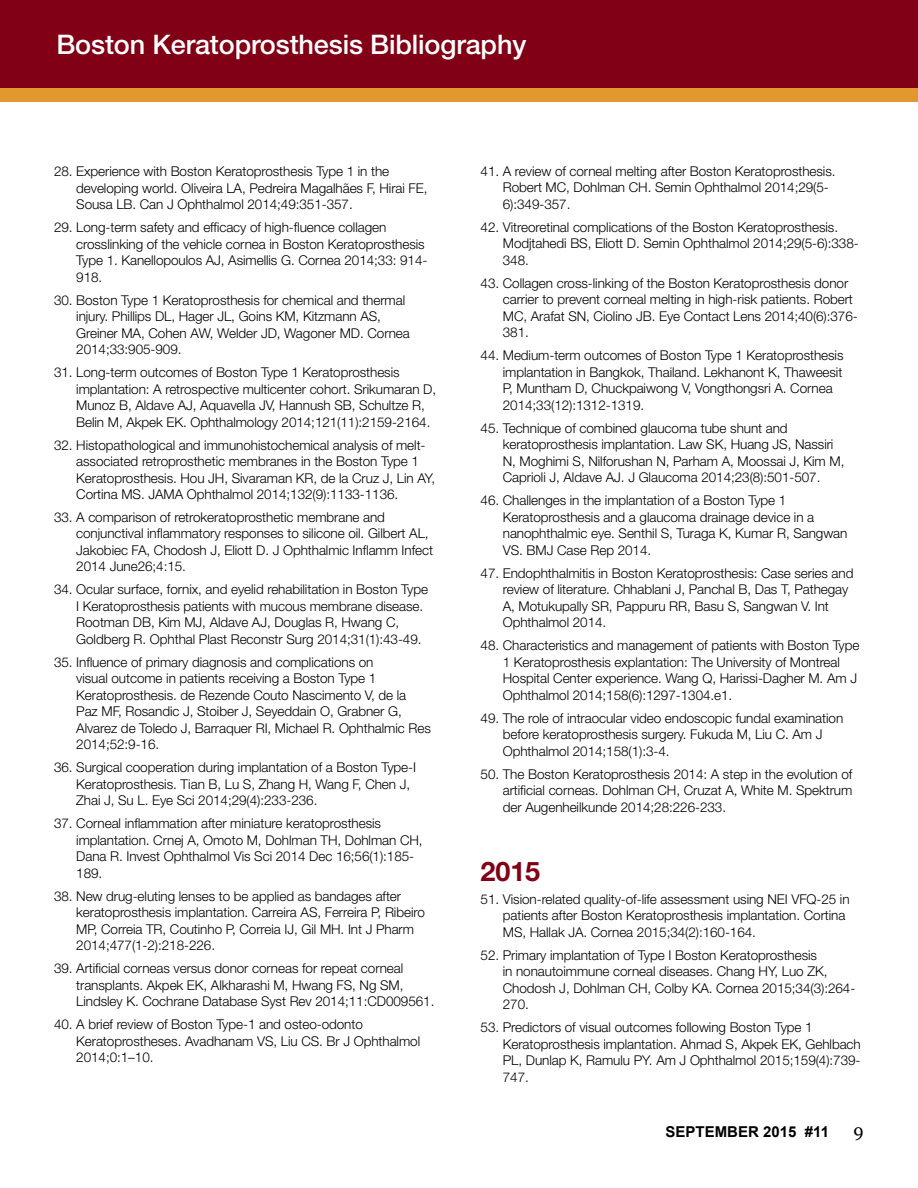
<style>
.page{position:relative;width:918px;height:1188px;background:#fff}
.page>*{position:absolute;margin:0;border:0;box-sizing:border-box;transform-origin:0 0}
.t1{font:500 27px "Helvetica Neue LT Std";letter-spacing:-.005em;color:#fff}
.t2{font:700 27px "Helvetica Neue LT Std";color:#820015}
.t3{font:18px "Georgia";color:#000}
.t4{font:700 15px "Arial";color:#000}
.t5{font:300 13.5px/16.5px "Helvetica Neue LT Std";letter-spacing:-.005em;color:#000}
</style>
<div class="page">
<div style="left:0;top:0;width:918px;height:88px;background:#820015"></div>
<div style="left:0;top:88px;width:918px;height:14px;background:#e2972f"></div>
<h1 class="t1" style="left:56px;top:28px;width:471px">Boston Keratoprosthesis Bibliography</h1>
<p class="t5" style="left:76px;top:163px;width:353px;text-indent:-22px">28. Experience with Boston Keratoprosthesis Type 1 in the developing world. Oliveira LA, Pedreira Magalhães F, Hirai FE,<br>Sousa LB. Can J Ophthalmol 2014;49:351-357.</p>
<p class="t5" style="left:76px;top:219px;width:353px;text-indent:-22px">29. Long-term safety and efficacy of high-fluence collagen crosslinking of the vehicle cornea in Boston Keratoprosthesis Type 1. Kanellopoulos AJ, Asimellis G. Cornea 2014;33: 914- 918.</p>
<p class="t5" style="left:76px;top:291px;width:335px;text-indent:-22px">30. Boston Type 1 Keratoprosthesis for chemical and thermal injury. Phillips DL, Hager JL, Goins KM, Kitzmann AS, Greiner MA, Cohen AW, Welder JD, Wagoner MD. Cornea 2014;33:905-909.</p>
<p class="t5" style="left:76px;top:364px;width:361px;text-indent:-22px">31. Long-term outcomes of Boston Type 1 Keratoprosthesis implantation: A retrospective multicenter cohort. Srikumaran D, Munoz B, Aldave AJ, Aquavella JV, Hannush SB, Schultze R, Belin M, Akpek EK. Ophthalmology 2014;121(11):2159-2164.</p>
<p class="t5" style="left:76px;top:436px;width:360px;text-indent:-22px">32. Histopathological and immunohistochemical analysis of melt&shy;associated retroprosthetic membranes in the Boston Type 1<br>Keratoprosthesis. Hou JH, Sivaraman KR, de la Cruz J, Lin AY, Cortina MS. JAMA Ophthalmol 2014;132(9):1133-1136.</p>
<p class="t5" style="left:76px;top:509px;width:358px;text-indent:-22px">33. A comparison of retrokeratoprosthetic membrane and conjunctival inflammatory responses to silicone oil. Gilbert AL, Jakobiec FA, Chodosh J, Eliott D. J Ophthalmic Inflamm Infect 2014 June26;4:15.</p>
<p class="t5" style="left:76px;top:581px;width:353px;text-indent:-22px">34. Ocular surface, fornix, and eyelid rehabilitation in Boston Type I Keratoprosthesis patients with mucous membrane disease.<br>Rootman DB, Kim MJ, Aldave AJ, Douglas R, Hwang C, Goldberg R. Ophthal Plast Reconstr Surg 2014;31(1):43-49.</p>
<p class="t5" style="left:76px;top:654px;width:356px;text-indent:-22px">35. Influence of primary diagnosis and complications on<br>visual outcome in patients receiving a Boston Type 1<br>Keratoprosthesis. de Rezende Couto Nascimento V, de la Paz MF, Rosandic J, Stoiber J, Seyeddain O, Grabner G, Alvarez de Toledo J, Barraquer RI, Michael R. Ophthalmic Res 2014;52:9-16.</p>
<p class="t5" style="left:76px;top:759px;width:341px;text-indent:-22px">36. Surgical cooperation during implantation of a Boston Type-I<br>Keratoprosthesis. Tian B, Lu S, Zhang H, Wang F, Chen J,<br>Zhai J, Su L. Eye Sci 2014;29(4):233-236.</p>
<p class="t5" style="left:76px;top:815px;width:348px;text-indent:-22px">37. Corneal inflammation after miniature keratoprosthesis implantation. Crnej A, Omoto M, Dohlman TH, Dohlman CH, Dana R. Invest Ophthalmol Vis Sci 2014 Dec 16;56(1):185- 189.</p>
<p class="t5" style="left:76px;top:887px;width:350px;text-indent:-22px">38. New drug-eluting lenses to be applied as bandages after keratoprosthesis implantation. Carreira AS, Ferreira P, Ribeiro MP, Correia TR, Coutinho P, Correia IJ, Gil MH. Int J Pharm 2014;477(1-2):218-226.</p>
<p class="t5" style="left:76px;top:960px;width:360px;text-indent:-22px">39. Artificial corneas versus donor corneas for repeat corneal transplants. Akpek EK, Alkharashi M, Hwang FS, Ng SM,<br>Lindsley K. Cochrane Database Syst Rev 2014;11:CD009561.</p>
<p class="t5" style="left:76px;top:1016px;width:345px;text-indent:-22px">40. A brief review of Boston Type-1 and osteo-odonto<br>Keratoprostheses. Avadhanam VS, Liu CS. Br J Ophthalmol<br>2014;0:1–10.</p>
<p class="t5" style="left:503px;top:163px;width:334px;text-indent:-22px">41. A review of corneal melting after Boston Keratoprosthesis.<br>Robert MC, Dohlman CH. Semin Ophthalmol 2014;29(5-<br>6):349-357.</p>
<p class="t5" style="left:503px;top:219px;width:357px;text-indent:-22px">42. Vitreoretinal complications of the Boston Keratoprosthesis.<br>Modjtahedi BS, Eliott D. Semin Ophthalmol 2014;29(5-6):338-<br>348.</p>
<p class="t5" style="left:503px;top:275px;width:356px;text-indent:-22px">43. Collagen cross-linking of the Boston Keratoprosthesis donor carrier to prevent corneal melting in high-risk patients. Robert MC, Arafat SN, Ciolino JB. Eye Contact Lens 2014;40(6):376- 381.</p>
<p class="t5" style="left:503px;top:347px;width:342px;text-indent:-22px">44. Medium-term outcomes of Boston Type 1 Keratoprosthesis implantation in Bangkok, Thailand. Lekhanont K, Thaweesit P, Muntham D, Chuckpaiwong V, Vongthongsri A. Cornea 2014;33(12):1312-1319.</p>
<p class="t5" style="left:503px;top:420px;width:343px;text-indent:-22px">45. Technique of combined glaucoma tube shunt and keratoprosthesis implantation. Law SK, Huang JS, Nassiri N, Moghimi S, Nilforushan N, Parham A, Moossai J, Kim M, Caprioli J, Aldave AJ. J Glaucoma 2014;23(8):501-507.</p>
<p class="t5" style="left:503px;top:492px;width:346px;text-indent:-22px">46. Challenges in the implantation of a Boston Type 1<br>Keratoprosthesis and a glaucoma drainage device in a nanophthalmic eye. Senthil S, Turaga K, Kumar R, Sangwan VS. BMJ Case Rep 2014.</p>
<p class="t5" style="left:503px;top:564px;width:352px;text-indent:-22px">47. Endophthalmitis in Boston Keratoprosthesis: Case series and review of literature. Chhablani J, Panchal B, Das T, Pathegay A, Motukupally SR, Pappuru RR, Basu S, Sangwan V. Int Ophthalmol 2014.</p>
<p class="t5" style="left:503px;top:637px;width:358px;text-indent:-22px">48. Characteristics and management of patients with Boston Type 1 Keratoprosthesis explantation: The University of Montreal Hospital Center experience. Wang Q, Harissi-Dagher M. Am J Ophthalmol 2014;158(6):1297-1304.e1.</p>
<p class="t5" style="left:503px;top:709px;width:342px;text-indent:-22px">49. The role of intraocular video endoscopic fundal examination before keratoprosthesis surgery. Fukuda M, Liu C. Am J<br>Ophthalmol 2014;158(1):3-4.</p>
<p class="t5" style="left:503px;top:765px;width:351px;text-align:justify;text-indent:-22px">50. The Boston Keratoprosthesis 2014: A step in the evolution of artificial corneas. Dohlman CH, Cruzat A, White M. Spektrum der Augenheilkunde 2014;28:226-233.</p>
<h1 class="t2" style="left:481px;top:855px;width:61px">2015</h1>
<p class="t5" style="left:503px;top:891px;width:348px;text-indent:-22px">51. Vision-related quality-of-life assessment using NEI VFQ-25 in patients after Boston Keratoprosthesis implantation. Cortina<br>MS, Hallak JA. Cornea 2015;34(2):160-164.</p>
<p class="t5" style="left:503px;top:947px;width:354px;text-indent:-22px">52. Primary implantation of Type I Boston Keratoprosthesis<br>in nonautoimmune corneal diseases. Chang HY, Luo ZK, Chodosh J, Dohlman CH, Colby KA. Cornea 2015;34(3):264- 270.</p>
<p class="t5" style="left:503px;top:1019px;width:359px;text-indent:-22px">53. Predictors of visual outcomes following Boston Type 1<br>Keratoprosthesis implantation. Ahmad S, Akpek EK, Gehlbach PL, Dunlap K, Ramulu PY. Am J Ophthalmol 2015;159(4):739- 747.</p>
<p class="t4" style="left:666px;top:1122px;width:165px">SEPTEMBER 2015 #11</p>
<h2 class="t3" style="left:853px;top:1120px;width:12px">9</h2>
</div>
